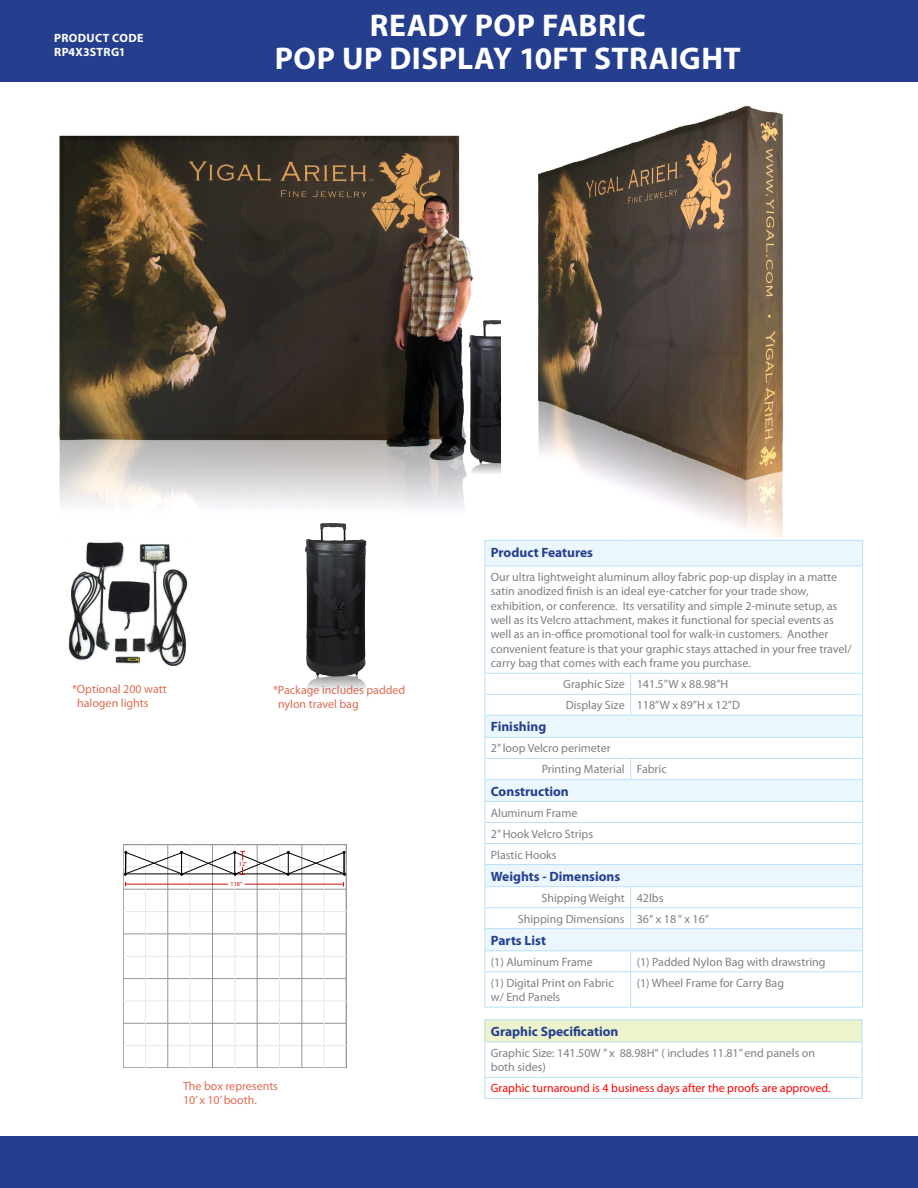
<style>
.page{position:relative;width:918px;height:1188px;background:#fff}
.page>*{position:absolute;margin:0;border:0;box-sizing:border-box;transform-origin:0 0}
.t1{font:700 31.5px "Myriad Pro";letter-spacing:.015em;color:#fff}
.t2{font:700 13.5px "Myriad Pro";color:#253f8e}
.t3{font:12px/14.4px "Myriad Pro";color:#808083}
.t4{font:12px/14.4px "Myriad Pro";color:#dd6c53}
.t5{font:12px "Myriad Pro";color:#ff0401}
.t6{font:700 12px "Myriad Pro";letter-spacing:.03em;color:#fff}
.t7{font:6.15px "Myriad";color:#ce0f0f}
</style>
<div class="page">
<div style="left:1px;top:0;width:917px;height:82px;background:#253f8e"></div>
<div style="left:1px;top:1136px;width:917px;height:52px;background:#253f8e"></div>
<img style="left:538px;top:105px;width:245px;height:435px">
<div style="left:485px;top:541px;width:377px;height:25px;background:#ecf7fd"></div>
<svg style="left:485px;top:567px;width:377px;height:440px"></svg>
<svg style="left:485px;top:823px;width:377px;height:148px"></svg>
<hr style="left:484px;top:540px;width:147px;height:1px;background:#b9e1f7">
<svg style="left:484px;top:541px;width:1px;height:25px"></svg>
<hr style="left:631px;top:540px;width:232px;height:1px;background:#b9e1f7">
<svg style="left:862px;top:541px;width:1px;height:25px"></svg>
<hr style="left:484px;top:566px;width:147px;height:1px;background:#b9e1f7">
<hr style="left:484px;top:566px;width:1px;height:107px;background:#b9e1f7">
<hr style="left:631px;top:566px;width:232px;height:1px;background:#b9e1f7">
<hr style="left:862px;top:566px;width:1px;height:107px;background:#b9e1f7">
<hr style="left:484px;top:673px;width:147px;height:1px;background:#b9e1f7">
<hr style="left:631px;top:673px;width:232px;height:1px;background:#b9e1f7">
<hr style="left:484px;top:694px;width:147px;height:1px;background:#b9e1f7">
<hr style="left:631px;top:694px;width:232px;height:1px;background:#b9e1f7">
<svg style="left:630px;top:674px;width:1px;height:41px"></svg>
<hr style="left:484px;top:715px;width:147px;height:1px;background:#b9e1f7">
<hr style="left:631px;top:715px;width:232px;height:1px;background:#b9e1f7">
<hr style="left:484px;top:737px;width:147px;height:1px;background:#b9e1f7">
<hr style="left:631px;top:737px;width:232px;height:1px;background:#b9e1f7">
<hr style="left:484px;top:758px;width:147px;height:1px;background:#b9e1f7">
<hr style="left:631px;top:758px;width:232px;height:1px;background:#b9e1f7">
<svg style="left:630px;top:759px;width:1px;height:20px"></svg>
<hr style="left:484px;top:779px;width:147px;height:1px;background:#b9e1f7">
<hr style="left:631px;top:779px;width:232px;height:1px;background:#b9e1f7">
<hr style="left:484px;top:801px;width:147px;height:1px;background:#b9e1f7">
<hr style="left:631px;top:801px;width:232px;height:1px;background:#b9e1f7">
<hr style="left:484px;top:822px;width:147px;height:1px;background:#b9e1f7">
<hr style="left:631px;top:822px;width:232px;height:1px;background:#b9e1f7">
<hr style="left:484px;top:843px;width:147px;height:1px;background:#b9e1f7">
<hr style="left:631px;top:843px;width:232px;height:1px;background:#b9e1f7">
<hr style="left:484px;top:864px;width:147px;height:1px;background:#b9e1f7">
<hr style="left:631px;top:864px;width:232px;height:1px;background:#b9e1f7">
<hr style="left:484px;top:886px;width:147px;height:1px;background:#b9e1f7">
<hr style="left:631px;top:886px;width:232px;height:1px;background:#b9e1f7">
<hr style="left:484px;top:907px;width:147px;height:1px;background:#b9e1f7">
<hr style="left:631px;top:907px;width:232px;height:1px;background:#b9e1f7">
<svg style="left:630px;top:887px;width:1px;height:41px"></svg>
<hr style="left:484px;top:928px;width:147px;height:1px;background:#b9e1f7">
<hr style="left:631px;top:928px;width:232px;height:1px;background:#b9e1f7">
<hr style="left:484px;top:950px;width:147px;height:1px;background:#b9e1f7">
<svg style="left:484px;top:674px;width:1px;height:297px"></svg>
<hr style="left:631px;top:950px;width:232px;height:1px;background:#b9e1f7">
<svg style="left:630px;top:951px;width:1px;height:20px"></svg>
<svg style="left:862px;top:674px;width:1px;height:297px"></svg>
<hr style="left:484px;top:971px;width:147px;height:1px;background:#b9e1f7">
<hr style="left:484px;top:972px;width:1px;height:35px;background:#b9e1f7">
<hr style="left:631px;top:971px;width:232px;height:1px;background:#b9e1f7">
<hr style="left:630px;top:972px;width:1px;height:35px;background:#b9e1f7">
<hr style="left:862px;top:972px;width:1px;height:35px;background:#b9e1f7">
<hr style="left:484px;top:1007px;width:147px;height:1px;background:#b9e1f7">
<hr style="left:631px;top:1007px;width:232px;height:1px;background:#b9e1f7">
<img style="left:59px;top:135px;width:441px;height:374px">
<div style="left:485px;top:1020px;width:377px;height:22px;background:#edf3cb"></div>
<hr style="left:484px;top:1020px;width:378px;height:1px;background:#b9e1f7">
<svg style="left:484px;top:1020px;width:1px;height:22px"></svg>
<svg style="left:862px;top:1020px;width:1px;height:22px"></svg>
<hr style="left:484px;top:1042px;width:378px;height:1px;background:#b9e1f7">
<hr style="left:484px;top:1042px;width:1px;height:35px;background:#b9e1f7">
<hr style="left:862px;top:1042px;width:1px;height:35px;background:#b9e1f7">
<hr style="left:484px;top:1077px;width:378px;height:1px;background:#b9e1f7">
<svg style="left:484px;top:1078px;width:1px;height:20px"></svg>
<svg style="left:862px;top:1078px;width:1px;height:20px"></svg>
<hr style="left:484px;top:1098px;width:378px;height:1px;background:#b9e1f7">
<div style="left:123px;top:844px;width:224px;height:224px;border:1px solid #939598"></div>
<hr style="left:123px;top:1045px;width:224px;height:1px;background:#e7e8e9">
<hr style="left:123px;top:1023px;width:224px;height:1px;background:#939598">
<hr style="left:123px;top:1001px;width:224px;height:1px;background:#e7e8e9">
<hr style="left:123px;top:978px;width:224px;height:1px;background:#939598">
<hr style="left:123px;top:956px;width:224px;height:1px;background:#e7e8e9">
<hr style="left:123px;top:934px;width:224px;height:1px;background:#939598">
<hr style="left:123px;top:911px;width:224px;height:1px;background:#e7e8e9">
<hr style="left:123px;top:889px;width:224px;height:1px;background:#939598">
<hr style="left:123px;top:867px;width:224px;height:1px;background:#e7e8e9">
<hr style="left:324px;top:844px;width:1px;height:224px;background:#e7e8e9">
<hr style="left:302px;top:844px;width:1px;height:224px;background:#939598">
<hr style="left:279px;top:844px;width:1px;height:224px;background:#e7e8e9">
<hr style="left:257px;top:844px;width:1px;height:224px;background:#939598">
<hr style="left:235px;top:844px;width:1px;height:224px;background:#e7e8e9">
<hr style="left:212px;top:844px;width:1px;height:224px;background:#939598">
<hr style="left:190px;top:844px;width:1px;height:224px;background:#e7e8e9">
<hr style="left:168px;top:844px;width:1px;height:224px;background:#939598">
<hr style="left:145px;top:844px;width:1px;height:224px;background:#e7e8e9">
<hr style="left:126px;top:884px;width:102px;height:1px;background:#ce0f0f">
<hr style="left:245px;top:884px;width:98px;height:1px;background:#ce0f0f">
<svg style="left:124px;top:851px;width:222px;height:25px"></svg>
<img style="left:305px;top:523px;width:62px;height:167px">
<img style="left:68px;top:542px;width:120px;height:125px">
<p class="t6" style="left:54px;top:30px;width:91px">PRODUCT CODE</p>
<p class="t6" style="left:54px;top:45px;width:73px">RP4X3STRG1</p>
<p class="t1" style="left:370px;top:4px;width:277px">READY POP FABRIC</p>
<p class="t1" style="left:275px;top:37px;width:467px">POP UP DISPLAY 10FT STRAIGHT</p>
<p class="t4" style="left:72px;top:682px;width:96px">*Optional 200 watt</p>
<p class="t4" style="left:77px;top:696px;width:73px">halogen lights</p>
<p class="t4" style="left:273px;top:682px;width:134px">*Package includes padded</p>
<p class="t4" style="left:278px;top:697px;width:82px">nylon travel bag</p>
<p class="t7" style="left:239px;top:861px;width:10px">12”</p>
<p class="t7" style="left:231px;top:881px;width:13px">118”</p>
<p class="t4" style="left:183px;top:1078px;width:97px">The box represents<br>10’ x 10’ booth.</p>
<p class="t2" style="left:491px;top:543px;width:104px">Product Features</p>
<p class="t3" style="left:491px;top:569px;width:362px">Our ultra lightweight aluminum alloy fabric pop-up display in a matte satin anodized finish is an ideal eye-catcher for your trade show, exhibition, or conference. Its versatility and simple 2-minute setup, as well as its Velcro attachment, makes it functional for special events as well as an in-office promotional tool for walk-in customers. Another convenient feature is that your graphic stays attached in your free travel/ carry bag that comes with each frame you purchase.</p>
<p class="t3" style="left:563px;top:677px;width:63px">Graphic Size</p>
<p class="t3" style="left:637px;top:677px;width:93px">141.5”W x 88.98”H</p>
<p class="t3" style="left:566px;top:698px;width:60px">Display Size</p>
<p class="t3" style="left:637px;top:698px;width:105px">118”W x 89”H x 12”D</p>
<p class="t2" style="left:491px;top:718px;width:57px">Finishing</p>
<p class="t3" style="left:491px;top:741px;width:121px">2” loop Velcro perimeter</p>
<p class="t3" style="left:542px;top:762px;width:85px">Printing Material</p>
<p class="t3" style="left:637px;top:762px;width:32px">Fabric</p>
<p class="t2" style="left:491px;top:782px;width:79px">Construction</p>
<p class="t3" style="left:491px;top:805px;width:88px">Aluminum Frame</p>
<p class="t3" style="left:491px;top:826px;width:104px">2” Hook Velcro Strips</p>
<p class="t3" style="left:491px;top:847px;width:67px">Plastic Hooks</p>
<p class="t2" style="left:491px;top:867px;width:131px">Weights - Dimensions</p>
<p class="t3" style="left:542px;top:890px;width:85px">Shipping Weight</p>
<p class="t3" style="left:637px;top:890px;width:28px">42lbs</p>
<p class="t3" style="left:518px;top:911px;width:108px">Shipping Dimensions</p>
<p class="t3" style="left:637px;top:911px;width:74px">36“ x 18 “ x 16“</p>
<p class="t2" style="left:491px;top:931px;width:57px">Parts List</p>
<p class="t3" style="left:491px;top:954px;width:104px">(1) Aluminum Frame</p>
<p class="t3" style="left:637px;top:954px;width:190px">(1) Padded Nylon Bag with drawstring</p>
<p class="t3" style="left:491px;top:975px;width:124px">(1) Digital Print on Fabric w/ End Panels</p>
<p class="t3" style="left:637px;top:975px;width:149px">(1) Wheel Frame for Carry Bag</p>
<p class="t2" style="left:491px;top:1023px;width:129px">Graphic Specification</p>
<p class="t3" style="left:491px;top:1046px;width:326px">Graphic Size: 141.50W ” x 88.98H“ ( includes 11.81” end panels on</p>
<p class="t3" style="left:491px;top:1060px;width:57px">both sides)</p>
<p class="t5" style="left:491px;top:1081px;width:341px">Graphic turnaround is 4 business days after the proofs are approved.</p>
</div>
